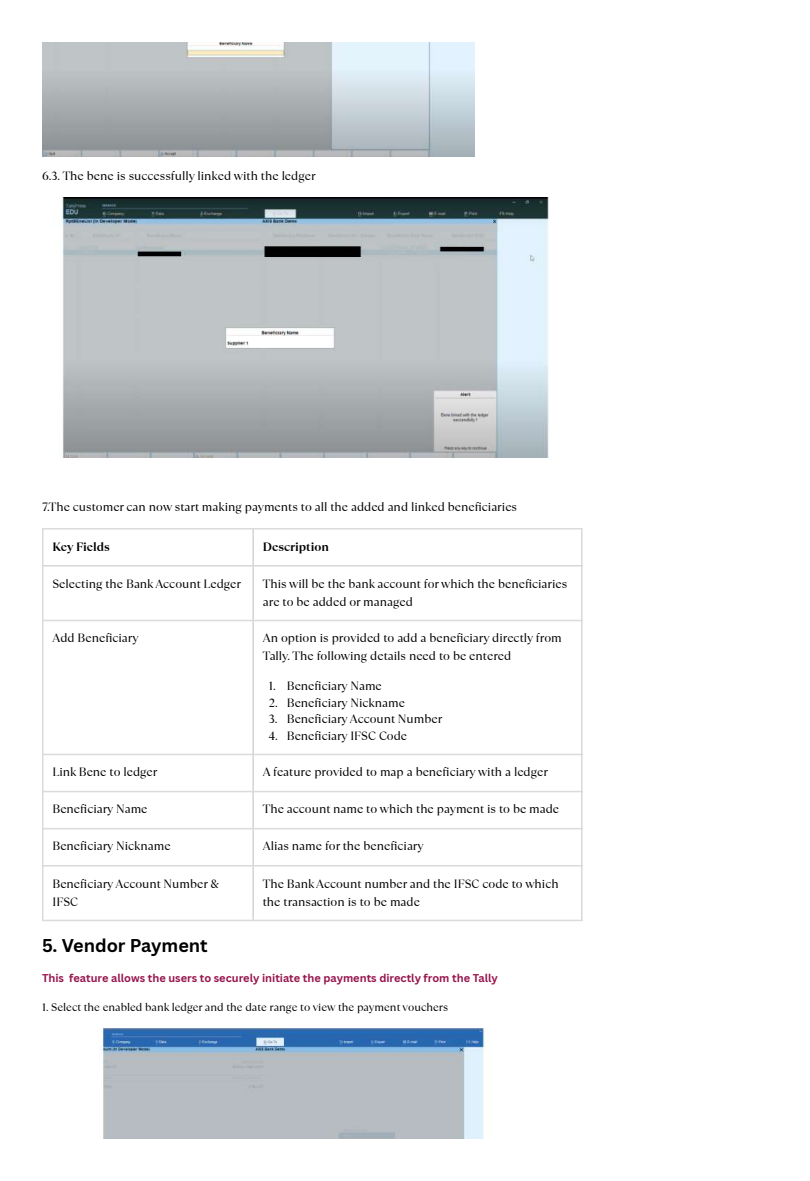
<style>
.page{position:relative;width:810px;height:1181px;background:#fff}
.page>*{position:absolute;margin:0;border:0;box-sizing:border-box;transform-origin:0 0}
.t1{font:700 18px "Canva Sans";color:#000}
.t2{font:12px/18px "TT Ramillas";color:#000}
.t3{font:700 12px "TT Ramillas";color:#000}
.t4{font:700 10.95px "Canva Sans";color:#97144d}
.t5{font:10.95px "TT Ramillas";color:#000}
</style>
<div class="page">
<img style="left:42px;top:42px;width:432px;height:114px">
<img style="left:61px;top:197px;width:488px;height:260px">
<hr style="left:42px;top:529px;width:2px;height:390px;background:#dbdbdb">
<hr style="left:252px;top:529px;width:2px;height:390px;background:#dbdbdb">
<hr style="left:581px;top:529px;width:2px;height:390px;background:#dbdbdb">
<hr style="left:42px;top:528px;width:541px;height:1px;background:#dbdbdb">
<hr style="left:42px;top:565px;width:541px;height:1px;background:#dbdbdb">
<hr style="left:42px;top:619px;width:541px;height:2px;background:#dbdbdb">
<hr style="left:42px;top:753px;width:541px;height:2px;background:#dbdbdb">
<hr style="left:42px;top:790px;width:541px;height:2px;background:#dbdbdb">
<hr style="left:42px;top:828px;width:541px;height:1px;background:#dbdbdb">
<hr style="left:42px;top:865px;width:541px;height:1px;background:#dbdbdb">
<hr style="left:42px;top:919px;width:541px;height:2px;background:#dbdbdb">
<img style="left:100px;top:1028px;width:388px;height:110px">
<p class="t2" style="left:42px;top:167px;width:275px">6.3. The bene is successfully linked with the ledger</p>
<p class="t2" style="left:42px;top:497px;width:477px">7.The customer can now start making payments to all the added and linked beneficiaries</p>
<p class="t3" style="left:53px;top:538px;width:59px">Key Fields</p>
<p class="t3" style="left:263px;top:538px;width:68px">Description</p>
<p class="t2" style="left:53px;top:574px;width:190px">Selecting the BankAccount Ledger</p>
<p class="t2" style="left:263px;top:574px;width:306px">This will be the bank account for which the beneficiaries are to be added or managed</p>
<p class="t2" style="left:53px;top:629px;width:88px">Add Beneficiary</p>
<p class="t2" style="left:263px;top:629px;width:301px">An option is provided to add a beneficiary directly from<br>Tally. The following details need to be entered</p>
<p class="t2" style="left:269px;top:676px;width:115px">1. Beneficiary Name</p>
<p class="t2" style="left:269px;top:693px;width:138px">2. Beneficiary Nickname</p>
<p class="t2" style="left:269px;top:710px;width:175px">3. Beneficiary Account Number</p>
<p class="t2" style="left:269px;top:726px;width:140px">4. Beneficiary IFSC Code</p>
<p class="t2" style="left:53px;top:763px;width:107px">Link Bene to ledger</p>
<p class="t2" style="left:263px;top:763px;width:287px">A feature provided to map a beneficiary with a ledger</p>
<p class="t2" style="left:53px;top:800px;width:97px">Beneficiary Name</p>
<p class="t2" style="left:263px;top:800px;width:298px">The account name to which the payment is to be made</p>
<p class="t2" style="left:53px;top:837px;width:120px">Beneficiary Nickname</p>
<p class="t2" style="left:263px;top:837px;width:162px">Alias name for the beneficiary</p>
<p class="t2" style="left:53px;top:874px;width:168px">Beneficiary Account Number &amp;<br>IFSC</p>
<p class="t2" style="left:263px;top:874px;width:297px">The BankAccount number and the IFSC code to which the transaction is to be made</p>
<h1 class="t1" style="left:42px;top:933px;width:167px">5. Vendor Payment</h1>
<p class="t4" style="left:42px;top:970px;width:457px">This feature allows the users to securely initiate the payments directly from the Tally</p>
<p class="t5" style="left:42px;top:999px;width:408px">1. Select the enabled bank ledger and the date range to view the payment vouchers</p>
</div>
